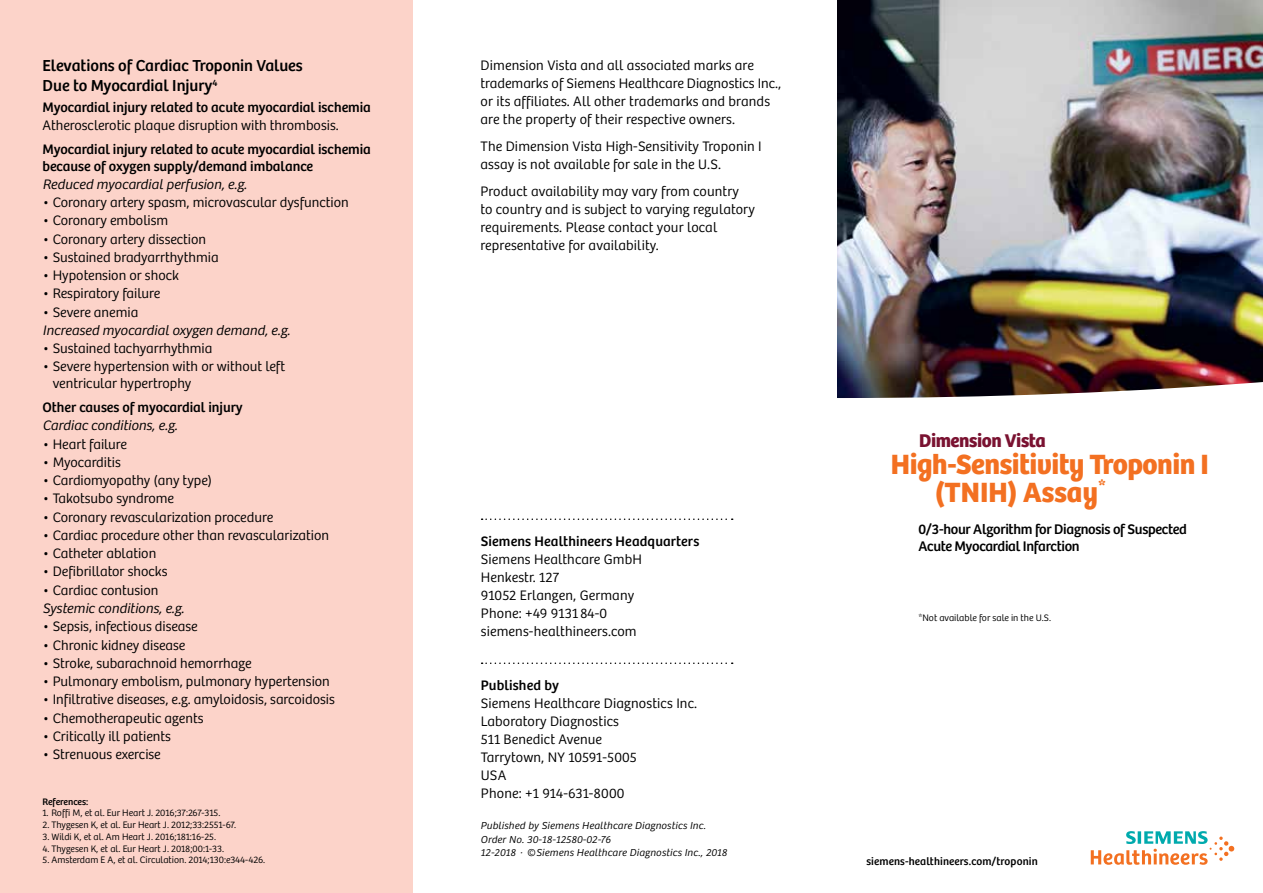
<style>
.page{position:relative;width:1263px;height:893px;background:#fff}
.page>*{position:absolute;margin:0;border:0;box-sizing:border-box;transform-origin:0 0}
.t1{font:28.95px/27.5px "Bree SH Headline Regular";letter-spacing:-.015em;color:#f37021}
.t2{font:19.05px "Bree SH Headline Regular";letter-spacing:-.02em;color:#7a1231}
.t3{font:16.5px/19.8px "Bree SH Text Regular";color:#000}
.t4{font:14.4px/17.5px "Bree SH Text Regular";letter-spacing:-.02em;color:#000}
.t5{font:14.25px/18px "Bree SH Text Light";color:#000}
.t6{font:14.25px/16.2px "Bree SH Text Regular";color:#000}
.t7{font:italic 14.25px "Bree SH Text Light";color:#000}
.t8{font:11.25px "Bree SH Text Regular";letter-spacing:.01em;color:#000}
.t9{font:italic 10.5px/13.5px "Bree SH Text Light";letter-spacing:.02em;color:#000}
.t10{font:9.75px "Bree SH Text Light";color:#000}
.t11{font:9.75px "Bree SH Text Regular";color:#000}
</style>
<div class="page">
<img style="left:838px;top:0;width:425px;height:381px">
<svg style="left:412px;top:381px;width:851px;height:56px"></svg>
<div style="left:0;top:0;width:412px;height:893px;background:#fcd3c9"></div>
<svg style="left:1091px;top:831px;width:143px;height:34px"></svg>
<svg style="left:482px;top:518px;width:251px;height:2px"></svg>
<svg style="left:482px;top:662px;width:251px;height:2px"></svg>
<p class="t3" style="left:43px;top:56px;width:262px">Elevations of Cardiac Troponin Values<br>Due to Myocardial Injury<sup>4</sup></p>
<p class="t6" style="left:43px;top:99px;width:330px">Myocardial injury related to acute myocardial ischemia</p>
<p class="t5" style="left:43px;top:116px;width:298px">Atherosclerotic plaque disruption with thrombosis.</p>
<p class="t6" style="left:43px;top:142px;width:330px">Myocardial injury related to acute myocardial ischemia because of oxygen supply/demand imbalance</p>
<p class="t7" style="left:43px;top:176px;width:206px">Reduced myocardial perfusion, e.g.</p>
<p class="t5" style="left:43px;top:194px;width:308px">• Coronary artery spasm, microvascular dysfunction</p>
<p class="t5" style="left:43px;top:212px;width:127px">• Coronary embolism</p>
<p class="t5" style="left:43px;top:230px;width:165px">• Coronary artery dissection</p>
<p class="t5" style="left:43px;top:248px;width:178px">• Sustained bradyarrthythmia</p>
<p class="t5" style="left:43px;top:267px;width:138px">• Hypotension or shock</p>
<p class="t5" style="left:43px;top:285px;width:119px">• Respiratory failure</p>
<p class="t5" style="left:43px;top:303px;width:97px">• Severe anemia</p>
<p class="t7" style="left:43px;top:322px;width:249px">Increased myocardial oxygen demand, e.g.</p>
<p class="t5" style="left:43px;top:340px;width:171px">• Sustained tachyarrhythmia</p>
<p class="t5" style="left:53px;top:359px;width:234px;line-height:16.2px;text-indent:-10px">• Severe hypertension with or without left ventricular hypertrophy</p>
<p class="t6" style="left:43px;top:399px;width:202px">Other causes of myocardial injury</p>
<p class="t7" style="left:43px;top:418px;width:136px">Cardiac conditions, e.g.</p>
<p class="t5" style="left:43px;top:435px;width:86px">• Heart failure</p>
<p class="t5" style="left:43px;top:453px;width:80px">• Myocarditis</p>
<p class="t5" style="left:43px;top:472px;width:171px">• Cardiomyopathy (any type)</p>
<p class="t5" style="left:43px;top:490px;width:133px">• Takotsubo syndrome</p>
<p class="t5" style="left:43px;top:508px;width:232px">• Coronary revascularization procedure</p>
<p class="t5" style="left:43px;top:526px;width:288px">• Cardiac procedure other than revascularization</p>
<p class="t5" style="left:43px;top:545px;width:115px">• Catheter ablation</p>
<p class="t5" style="left:43px;top:563px;width:126px">• Defibrillator shocks</p>
<p class="t5" style="left:43px;top:581px;width:117px">• Cardiac contusion</p>
<p class="t7" style="left:43px;top:600px;width:143px">Systemic conditions, e.g.</p>
<p class="t5" style="left:43px;top:618px;width:157px">• Sepsis, infectious disease</p>
<p class="t5" style="left:43px;top:636px;width:144px">• Chronic kidney disease</p>
<p class="t5" style="left:43px;top:654px;width:211px">• Stroke, subarachnoid hemorrhage</p>
<p class="t5" style="left:43px;top:672px;width:289px">• Pulmonary embolism, pulmonary hypertension</p>
<p class="t5" style="left:43px;top:691px;width:294px">• Infiltrative diseases, e.g. amyloidosis, sarcoidosis</p>
<p class="t5" style="left:43px;top:709px;width:163px">• Chemotherapeutic agents</p>
<p class="t5" style="left:43px;top:727px;width:130px">• Critically ill patients</p>
<p class="t5" style="left:43px;top:745px;width:120px">• Strenuous exercise</p>
<p class="t11" style="left:43px;top:796px;width:47px">References:</p>
<p class="t10" style="left:43px;top:807px;width:179px">1. Roffi M, et al. Eur Heart J. 2016;37:267-315.</p>
<p class="t10" style="left:43px;top:819px;width:195px">2. Thygesen K, et al. Eur Heart J. 2012;33:2551-67.</p>
<p class="t10" style="left:43px;top:831px;width:175px">3. Wildi K, et al. Am Heart J. 2016;181:16-25.</p>
<p class="t10" style="left:43px;top:843px;width:183px">4. Thygesen K, et al. Eur Heart J. 2018;00:1-33.</p>
<p class="t10" style="left:43px;top:854px;width:224px">5. Amsterdam E A, et al. Circulation. 2014;130:e344-426.</p>
<p class="t5" style="left:480px;top:56px;width:302px">Dimension Vista and all associated marks are trademarks of Siemens Healthcare Diagnostics Inc., or its affiliates. All other trademarks and brands are the property of their respective owners.</p>
<p class="t5" style="left:480px;top:137px;width:283px">The Dimension Vista High-Sensitivity Troponin I assay is not available for sale in the U.S.</p>
<p class="t5" style="left:480px;top:182px;width:276px">Product availability may vary from country<br>to country and is subject to varying regulatory requirements. Please contact your local representative for availability.</p>
<p class="t6" style="left:481px;top:533px;width:220px">Siemens Healthineers Headquarters</p>
<p class="t5" style="left:481px;top:550px;width:163px">Siemens Healthcare GmbH<br>Henkestr. 127<br>91052 Erlangen, Germany<br>Phone: +49 9131 84-0 siemens-healthineers.com</p>
<p class="t6" style="left:481px;top:677px;width:80px">Published by</p>
<p class="t5" style="left:481px;top:694px;width:218px">Siemens Healthcare Diagnostics Inc.<br>Laboratory Diagnostics<br>511 Benedict Avenue<br>Tarrytown, NY 10591-5005<br>USA<br>Phone: +1 914-631-8000</p>
<p class="t9" style="left:480px;top:819px;width:248px">Published by Siemens Healthcare Diagnostics Inc.<br>Order No. 30-18-12580-02-76<br>12-2018 · ©Siemens Healthcare Diagnostics Inc., 2018</p>
<h2 class="t2" style="left:919px;top:430px;width:128px">Dimension Vista</h2>
<h1 class="t1" style="left:935px;top:451px;width:275px;text-indent:-44px">High-Sensitivity Troponin I (TNIH) Assay<sup>*</sup></h1>
<p class="t4" style="left:918px;top:520px;width:270px">0/3-hour Algorithm for Diagnosis of Suspected<br>Acute Myocardial Infarction</p>
<p class="t10" style="left:918px;top:612px;width:134px">*Not available for sale in the U.S.</p>
<p class="t8" style="left:866px;top:855px;width:173px">siemens-healthineers.com/troponin</p>
</div>
